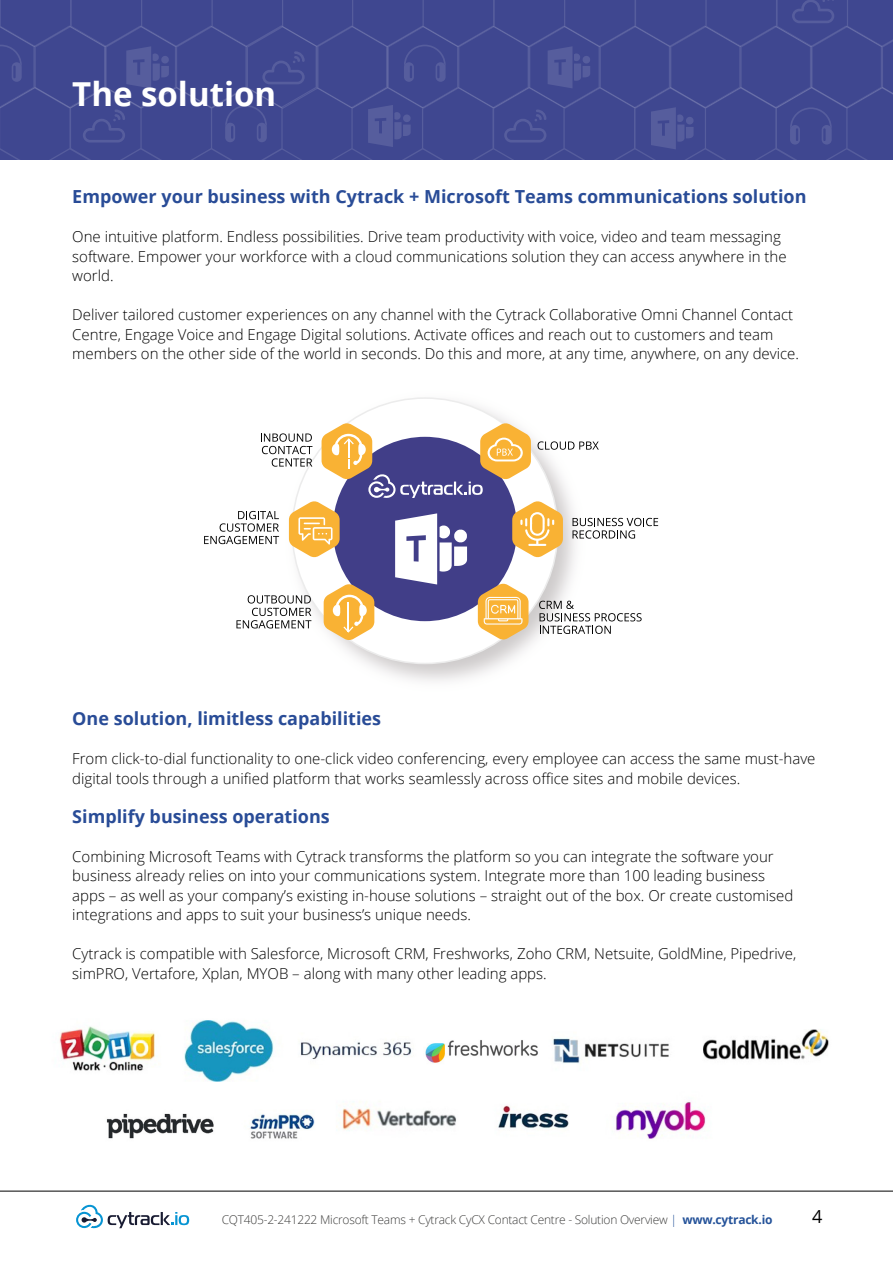
<style>
.page{position:relative;width:893px;height:1263px;background:#fff}
.page>*{position:absolute;margin:0;border:0;box-sizing:border-box;transform-origin:0 0}
.t1{font:700 33px "Open Sans";color:#fff}
.t2{font:700 18px "Open Sans";color:#294c97}
.t3{font:18px "Open Sans";color:#000}
.t4{font:300 15px/19.5px "Open Sans";color:#000}
.t5{font:300 12px "Open Sans";letter-spacing:-.02em;color:#3c3c3b}
.s1{color:#245299}
.s2{font-weight:700;color:#245299}
</style>
<div class="page">
<hr style="left:0;top:1191px;width:893px;height:1px;background:#000">
<div style="left:0;top:109px;width:893px;height:50px;background:#3f4790"></div>
<svg style="left:225px;top:109px;width:42px;height:33px"></svg>
<svg style="left:368px;top:109px;width:43px;height:38px;background:#4e5598"></svg>
<svg style="left:504px;top:109px;width:42px;height:34px"></svg>
<svg style="left:790px;top:109px;width:42px;height:36px;background:#444c93"></svg>
<svg style="left:651px;top:109px;width:43px;height:40px;background:#4e5598"></svg>
<div style="left:0;top:0;width:893px;height:26px;background:#3f4790"></div>
<svg style="left:0;top:26px;width:893px;height:83px;background:#414891"></svg>
<svg style="left:0;top:45px;width:22px;height:37px"></svg>
<svg style="left:126px;top:46px;width:43px;height:42px;background:#4d5598"></svg>
<svg style="left:262px;top:51px;width:43px;height:33px"></svg>
<svg style="left:404px;top:45px;width:42px;height:37px;background:#444c93"></svg>
<svg style="left:792px;top:0;width:42px;height:23px"></svg>
<svg style="left:548px;top:46px;width:42px;height:42px;background:#4d5598"></svg>
<svg style="left:76px;top:1204px;width:113px;height:25px"></svg>
<img style="left:59px;top:1020px;width:770px;height:119px">
<svg style="left:330px;top:397px;width:211px;height:267px"></svg>
<svg style="left:204px;top:423px;width:454px;height:217px"></svg>
<h1 class="t1" style="left:72px;top:71px;width:205px">The solution</h1>
<p class="t2" style="left:72px;top:184px;width:736px">Empower your business with Cytrack + Microsoft Teams communications solution</p>
<p class="t4" style="left:72px;top:226px;width:716px">One intuitive platform. Endless possibilities. Drive team productivity with voice, video and team messaging software. Empower your workforce with a cloud communications solution they can access anywhere in the world.</p>
<p class="t4" style="left:72px;top:304px;width:728px">Deliver tailored customer experiences on any channel with the Cytrack Collaborative Omni Channel Contact<br>Centre, Engage Voice and Engage Digital solutions. Activate offices and reach out to customers and team members on the other side of the world in seconds. Do this and more, at any time, anywhere, on any device.</p>
<p class="t2" style="left:72px;top:706px;width:310px">One solution, limitless capabilities</p>
<p class="t4" style="left:72px;top:749px;width:745px">From click-to-dial functionality to one-click video conferencing, every employee can access the same must-have digital tools through a unified platform that works seamlessly across office sites and mobile devices.</p>
<p class="t2" style="left:72px;top:804px;width:259px">Simplify business operations</p>
<p class="t4" style="left:72px;top:846px;width:723px">Combining Microsoft Teams with Cytrack transforms the platform so you can integrate the software your business already relies on into your communications system. Integrate more than 100 leading business apps – as well as your company’s existing in-house solutions – straight out of the box. Or create customised integrations and apps to suit your business’s unique needs.</p>
<p class="t4" style="left:72px;top:944px;width:725px">Cytrack is compatible with Salesforce, Microsoft CRM, Freshworks, Zoho CRM, Netsuite, GoldMine, Pipedrive, simPRO, Vertafore, Xplan, MYOB – along with many other leading apps.</p>
<p class="t5" style="left:222px;top:1211px;width:552px">CQT405-2-241222 Microsoft Teams + Cytrack CyCX Contact Centre - Solution Overview <span class="s1">|</span> <span class="s2">www.cytrack.io</span></p>
<p class="t3" style="left:812px;top:1204px;width:12px">4</p>
</div>
